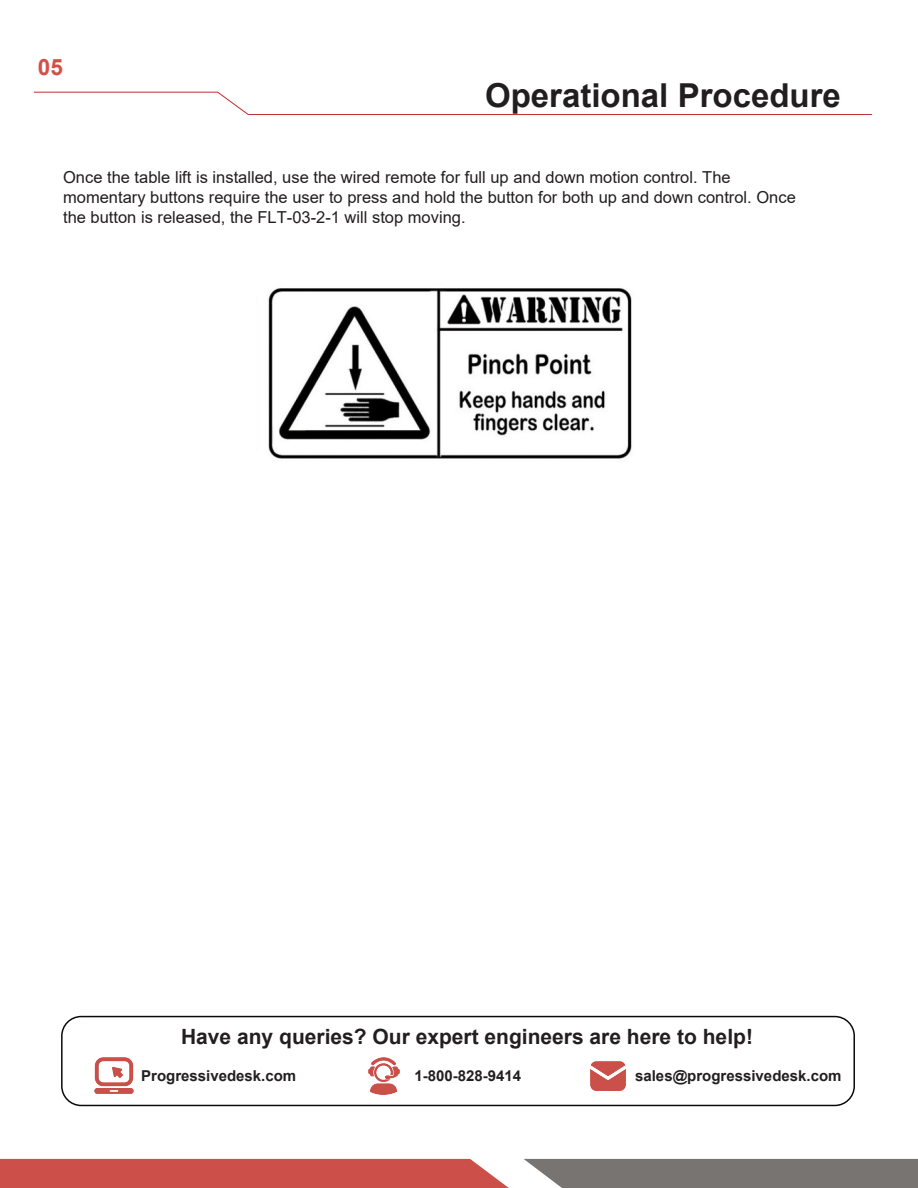
<style>
.page{position:relative;width:918px;height:1188px;background:#fff}
.page>*{position:absolute;margin:0;border:0;box-sizing:border-box;transform-origin:0 0}
.t1{font:700 33px "Arial";color:#221e1f}
.t2{font:700 22.5px "Arial";color:#d45047}
.t3{font:700 21px "Arial";color:#231f20}
.t4{font:16.5px/19.8px "Arial";color:#221e1f}
.t5{font:700 15px "Arial";color:#231f20}
.s1{font-style:inherit}
</style>
<div class="page">
<img style="left:268px;top:288px;width:364px;height:171px">
<svg style="left:33px;top:91px;width:840px;height:24px"></svg>
<svg style="left:0;top:1159px;width:918px;height:29px;background:#ac6863"></svg>
<div style="left:61px;top:1016px;width:794px;height:90px;border:2px solid #090b0a;border-radius:19px"></div>
<img style="left:368px;top:1057px;width:31px;height:37px">
<img style="left:94px;top:1058px;width:40px;height:36px">
<img style="left:590px;top:1061px;width:36px;height:30px">
<h2 class="t2" style="left:38px;top:52px;width:27px">05</h2>
<h1 class="t1" style="left:485px;top:74px;width:357px">Operational Procedur<span class="s1">e</span></h1>
<p class="t4" style="left:63px;top:168px;width:734px">Once the table lift is installed, use the wired remote for full up and down motion control. The momentary buttons require the user to press and hold the button for both up and down control. Once the button is released, the FLT-03-2-1 will stop moving.</p>
<p class="t3" style="left:181px;top:1022px;width:573px">Have any queries? Our expert engineers are here to help!</p>
<p class="t5" style="left:141px;top:1065px;width:157px">Progressivedesk.com</p>
<p class="t5" style="left:415px;top:1065px;width:108px">1-800-828-9414</p>
<p class="t5" style="left:635px;top:1065px;width:208px">sales@progressivedesk.com</p>
</div>
